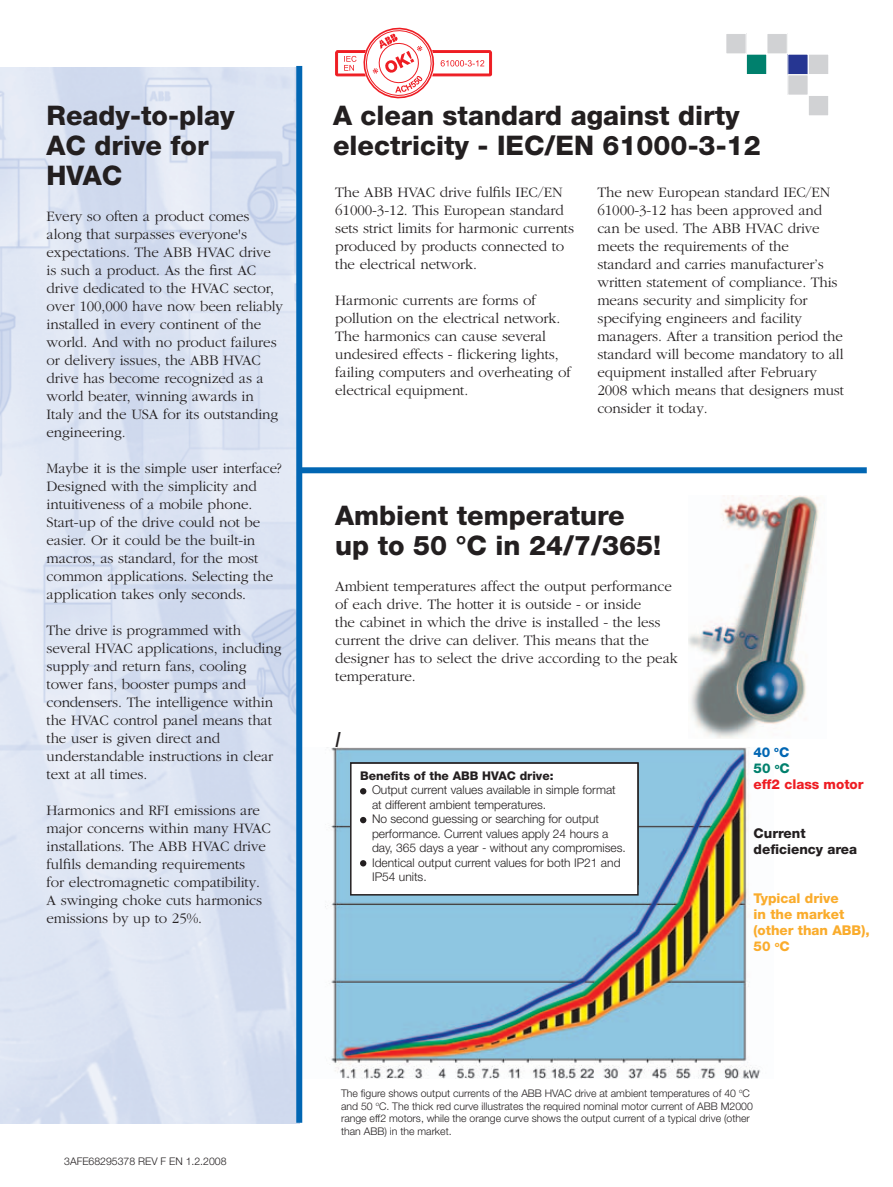
<style>
.page{position:relative;width:893px;height:1187px;background:#fff}
.page>*{position:absolute;margin:0;border:0;box-sizing:border-box;transform-origin:0 0}
.t1{font:800 27px/30px "Helvetica Neue";color:#231f20}
.t2{font:italic 21px "Helvetica Neue";color:#231f20}
.t3{font:300 15px/18px "Garamond";letter-spacing:-.005em;color:#231f20}
.t4{font:800 13.5px/16.2px "Helvetica Neue";color:#faac2c}
.t5{font:800 13.5px/16.2px "Helvetica Neue";color:#ee1d23}
.t6{font:800 13.5px/16.2px "Helvetica Neue";color:#231f20}
.t7{font:300 12px/14.4px "Helvetica Neue";color:#231f20}
.t8{font:800 12px "Helvetica Neue";color:#231f20}
.t9{font:300 10.5px/12.6px "Helvetica Neue";color:#231f20}
.s1{color:#0166b3}
.s2{color:#00806d}
</style>
<div class="page">
<div style="left:726px;top:34px;width:20px;height:20px;background:#d1d2d4"></div>
<div style="left:725px;top:33px;width:21px;height:21px;border:1px solid #fff"></div>
<div style="left:746px;top:54px;width:21px;height:20px;background:#00806d"></div>
<div style="left:746px;top:54px;width:21px;height:21px;border:1px solid #fff"></div>
<div style="left:767px;top:34px;width:20px;height:20px;background:#d1d2d4"></div>
<div style="left:767px;top:33px;width:21px;height:21px;border:1px solid #fff"></div>
<div style="left:788px;top:54px;width:20px;height:20px;background:#263692"></div>
<div style="left:808px;top:54px;width:21px;height:20px;background:#d1d2d4"></div>
<div style="left:808px;top:54px;width:21px;height:21px;border:1px solid #fff"></div>
<div style="left:788px;top:75px;width:20px;height:20px;background:#d1d2d4"></div>
<div style="left:787px;top:74px;width:21px;height:21px;border:1px solid #fff"></div>
<div style="left:808px;top:95px;width:21px;height:21px;background:#d1d2d4"></div>
<div style="left:808px;top:95px;width:21px;height:21px;border:1px solid #fff"></div>
<img style="left:302px;top:747px;width:459px;height:331px">
<img style="left:688px;top:495px;width:132px;height:243px">
<img style="left:0;top:68px;width:299px;height:1055px">
<svg style="left:336px;top:28px;width:156px;height:71px"></svg>
<div style="left:296px;top:66px;width:6px;height:1056px;background:#0166b3"></div>
<div style="left:351px;top:763px;width:287px;height:131px;background:#fff"></div>
<div style="left:350px;top:762px;width:289px;height:133px;border:2px solid #231f20"></div>
<div style="left:298px;top:467px;width:569px;height:6px;background:#0166b3"></div>
<svg style="left:360px;top:788px;width:6px;height:6px"></svg>
<div style="left:360px;top:816px;width:6px;height:7px;background:#231f20;border-radius:50%"></div>
<svg style="left:360px;top:860px;width:6px;height:6px"></svg>
<h1 class="t1" style="left:47px;top:103px;width:190px">Ready-to-play<br>AC drive for<br>HVAC</h1>
<p class="t3" style="left:47px;top:208px;width:238px">Every so often a product comes along that surpasses everyone's expectations. The ABB HVAC drive is such a product. As the first AC drive dedicated to the HVAC sector, over 100,000 have now been reliably installed in every continent of the world. And with no product failures or delivery issues, the ABB HVAC drive has become recognized as a world beater, winning awards in<br>Italy and the USA for its outstanding engineering.</p>
<p class="t3" style="left:47px;top:460px;width:237px">Maybe it is the simple user interface?<br>Designed with the simplicity and intuitiveness of a mobile phone.<br>Start-up of the drive could not be easier. Or it could be the built-in macros, as standard, for the most common applications. Selecting the application takes only seconds.</p>
<p class="t3" style="left:47px;top:622px;width:236px">The drive is programmed with several HVAC applications, including supply and return fans, cooling tower fans, booster pumps and condensers. The intelligence within the HVAC control panel means that the user is given direct and understandable instructions in clear text at all times.</p>
<p class="t3" style="left:47px;top:802px;width:226px">Harmonics and RFI emissions are major concerns within many HVAC installations. The ABB HVAC drive fulfils demanding requirements<br>for electromagnetic compatibility.<br>A swinging choke cuts harmonics emissions by up to 25%.</p>
<h1 class="t1" style="left:333px;top:103px;width:429px">A clean standard against dirty electricity - IEC/EN 61000-3-12</h1>
<p class="t3" style="left:335px;top:184px;width:240px">The ABB HVAC drive fulfils IEC/EN 61000-3-12. This European standard sets strict limits for harmonic currents produced by products connected to the electrical network.</p>
<p class="t3" style="left:335px;top:292px;width:237px">Harmonic currents are forms of pollution on the electrical network.<br>The harmonics can cause several undesired effects - flickering lights, failing computers and overheating of electrical equipment.</p>
<p class="t3" style="left:597px;top:184px;width:248px">The new European standard IEC/EN 61000-3-12 has been approved and can be used. The ABB HVAC drive meets the requirements of the standard and carries manufacturer’s written statement of compliance. This means security and simplicity for specifying engineers and facility managers. After a transition period the standard will become mandatory to all equipment installed after February 2008 which means that designers must consider it today.</p>
<h1 class="t1" style="left:335px;top:502px;width:327px">Ambient temperature up to 50 °C in 24/7/365!</h1>
<p class="t3" style="left:335px;top:578px;width:344px">Ambient temperatures affect the output performance of each drive. The hotter it is outside - or inside<br>the cabinet in which the drive is installed - the less current the drive can deliver. This means that the designer has to select the drive according to the peak tem per a ture.</p>
<h2 class="t2" style="left:335px;top:732px;width:7px">I</h2>
<p class="t8" style="left:360px;top:771px;width:195px">Benefits of the ABB HVAC drive:</p>
<p class="t7" style="left:372px;top:784px;width:255px">Output current values available in simple format at different ambient temperatures.<br>No second guessing or searching for output performance. Current values apply 24 hours a day, 365 days a year - without any compromises.<br>Identical output current values for both IP21 and IP54 units.</p>
<p class="t5" style="left:754px;top:745px;width:112px"><span class="s1">40</span> <sup>o</sup><span class="s1">C<br></span><span class="s2">50</span> <sup>o</sup><span class="s2">C<br></span>eff2 class motor</p>
<p class="t6" style="left:754px;top:826px;width:105px">Current deficiency area</p>
<p class="t4" style="left:754px;top:890px;width:118px">Typical drive<br>in the market (other than ABB),<br>50 <sup>o</sup>C</p>
<p class="t9" style="left:64px;top:1155px;width:164px">3AFE68295378 REV F EN 1.2.2008</p>
<p class="t9" style="left:341px;top:1087px;width:413px">The figure shows output currents of the ABB HVAC drive at ambient temperatures of 40 <sup>o</sup>C and 50 <sup>o</sup>C. The thick red curve illustrates the required nominal motor current of ABB M2000 range eff2 motors, while the orange curve shows the output current of a typical drive (other than ABB) in the market.</p>
</div>
